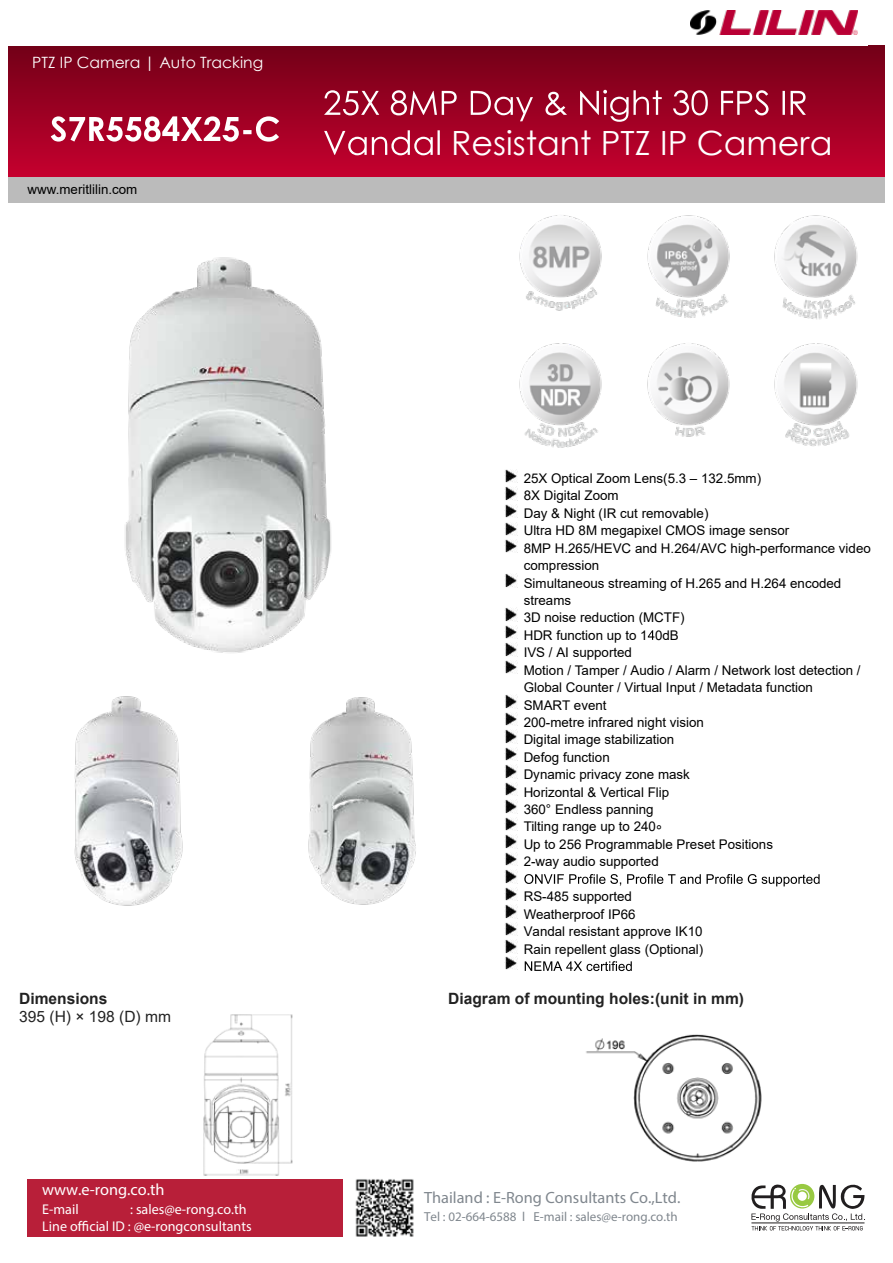
<style>
.page{position:relative;width:893px;height:1263px;background:#fff}
.page>*{position:absolute;margin:0;border:0;box-sizing:border-box;transform-origin:0 0}
.t1{font:33.3px "Century Gothic";color:#fff}
.t2{font:16.35px "Myriad Pro";color:#80878e}
.t3{font:16.35px "Myriad Pro";color:#fff}
.t4{font:700 15.6px "Arial";color:#222}
.t5{font:15.6px "Century Gothic";color:#fff}
.t6{font:15.6px "Arial";color:#222}
.t7{font:14.1px/17px "Myriad Pro";color:#fff}
.t8{font:13.35px/17.4px "Arial";color:#000}
.t9{font:13.05px "Myriad Pro";color:#80878e}
.s1{font-family:"Cambria Math"}
</style>
<div class="page">
<div style="left:8px;top:45px;width:876px;height:133px;background:linear-gradient(to bottom,#720017,#c6002f)"></div>
<div style="left:8px;top:178px;width:876px;height:25px;background:#bbb"></div>
<svg style="left:51px;top:116px;width:228px;height:26px"></svg>
<svg style="left:324px;top:90px;width:481px;height:32px;background:#ab2e4a"></svg>
<svg style="left:324px;top:130px;width:116px;height:25px;background:#c13b5a"></svg>
<img style="left:125px;top:257px;width:206px;height:396px">
<img style="left:74px;top:696px;width:109px;height:210px">
<img style="left:308px;top:697px;width:108px;height:208px">
<img style="left:519px;top:215px;width:83px;height:96px">
<img style="left:647px;top:215px;width:83px;height:103px">
<img style="left:774px;top:215px;width:84px;height:105px">
<img style="left:519px;top:343px;width:83px;height:105px">
<img style="left:647px;top:343px;width:83px;height:94px">
<img style="left:774px;top:343px;width:84px;height:103px">
<img style="left:504px;top:469px;width:14px;height:14px">
<img style="left:504px;top:487px;width:14px;height:13px">
<img style="left:504px;top:504px;width:14px;height:14px">
<img style="left:504px;top:522px;width:14px;height:13px">
<img style="left:504px;top:540px;width:14px;height:13px">
<img style="left:504px;top:574px;width:14px;height:13px">
<img style="left:504px;top:608px;width:14px;height:13px">
<img style="left:504px;top:625px;width:14px;height:14px">
<img style="left:504px;top:643px;width:14px;height:13px">
<img style="left:504px;top:660px;width:14px;height:14px">
<img style="left:504px;top:695px;width:14px;height:13px">
<img style="left:504px;top:712px;width:14px;height:14px">
<img style="left:504px;top:730px;width:14px;height:13px">
<img style="left:504px;top:747px;width:14px;height:14px">
<img style="left:504px;top:765px;width:14px;height:13px">
<img style="left:504px;top:782px;width:14px;height:14px">
<img style="left:504px;top:800px;width:14px;height:13px">
<img style="left:504px;top:817px;width:14px;height:14px">
<img style="left:504px;top:835px;width:14px;height:13px">
<img style="left:504px;top:852px;width:14px;height:14px">
<img style="left:504px;top:870px;width:14px;height:13px">
<img style="left:504px;top:887px;width:14px;height:14px">
<img style="left:504px;top:905px;width:14px;height:13px">
<img style="left:504px;top:922px;width:14px;height:14px">
<img style="left:504px;top:940px;width:14px;height:13px">
<svg style="left:647px;top:630px;width:7px;height:10px"></svg>
<svg style="left:524px;top:874px;width:295px;height:12px"></svg>
<svg style="left:524px;top:961px;width:107px;height:10px"></svg>
<img style="left:203px;top:1014px;width:90px;height:162px">
<img style="left:586px;top:1034px;width:176px;height:128px">
<img style="left:690px;top:11px;width:167px;height:23px">
<img style="left:504px;top:956px;width:14px;height:14px">
<div style="left:27px;top:1179px;width:316px;height:58px;background:#b81f39"></div>
<svg style="left:751px;top:1183px;width:113px;height:47px"></svg>
<hr style="left:751px;top:1223px;width:113px;height:1px;background:#211e1f">
<img style="left:355px;top:1179px;width:59px;height:58px">
<p class="t5" style="left:32px;top:52px;width:232px">PTZ IP Camera | Auto Tracking</p>
<p class="t8" style="left:28px;top:181px;width:111px">www.meritlilin.com</p>
<p class="t4" style="left:19px;top:987px;width:90px">Dimensions</p>
<p class="t6" style="left:19px;top:1006px;width:153px">395 (H) × 198 (D) mm</p>
<p class="t3" style="left:42px;top:1180px;width:124px">www.e-rong.co.th</p>
<p class="t7" style="left:42px;top:1200px;width:38px">E-mail</p>
<p class="t7" style="left:42px;top:1200px;width:211px;text-indent:88px">: sales@e-rong.co.th<br>Line official ID : @e-rongconsultants</p>
<h1 class="t1" style="left:451px;top:120px;width:383px">Resistant PTZ IP Camera</h1>
<p class="t8" style="left:523px;top:469px;width:348px">25X Optical Zoom Lens(5.3 – 132.5mm)<br>8X Digital Zoom<br>Day &amp; Night (IR cut removable)<br>Ultra HD 8M megapixel CMOS image sensor<br>8MP H.265/HEVC and H.264/AVC high-performance video compression<br>Simultaneous streaming of H.265 and H.264 encoded streams<br>3D noise reduction (MCTF)<br>HDR function up to 1 0dB<br>IVS / AI supported<br>Motion / Tamper / Audio / Alarm / Network lost detection /<br>Global Counter / Virtual Input / Metadata function<br>SMART event<br>200-metre infrared night vision<br>Digital image stabilization<br>Defog function<br>Dynamic privacy zone mask<br>Horizontal &amp; Vertical Flip<br>360° Endless panning<br>Tilting range up to 240<span class="s1">∘<br></span>Up to 256 Programmable Preset Positions<br>2-way audio supported</p>
<p class="t8" style="left:523px;top:888px;width:181px">RS-485 supported<br>Weatherproof IP66<br>Vandal resistant approve IK10<br>Rain repellent glass (Optional)</p>
<p class="t4" style="left:448px;top:987px;width:297px">Diagram of mounting holes:(unit in mm)</p>
<p class="t2" style="left:424px;top:1187px;width:258px">Thailand : E-Rong Consultants Co.,Ltd.</p>
<p class="t9" style="left:424px;top:1209px;width:255px">Tel : 02-664-6588 l E-mail : sales@e-rong.co.th</p>
</div>
